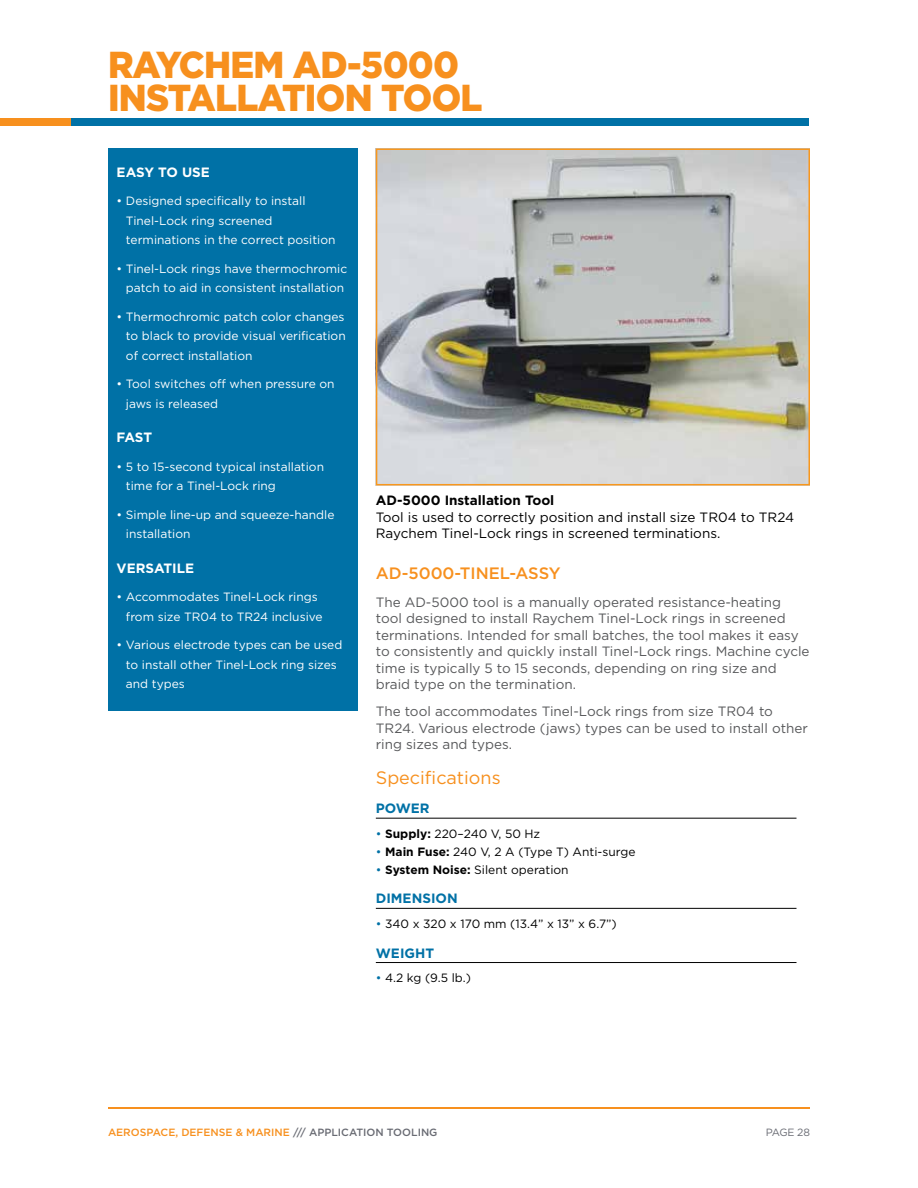
<style>
.page{position:relative;width:918px;height:1188px;background:#fff}
.page>*{position:absolute;margin:0;border:0;box-sizing:border-box;transform-origin:0 0}
.t1{font:900 37.5px/33px "Gotham";letter-spacing:-.02em;color:#f7901e;scale:.95 1}
.t2{font:18px "Gotham";color:#f7901e}
.t3{font:500 16.5px "Gotham";color:#f7901e}
.t4{font:13.5px/16.5px "Gotham";color:#58595b}
.t5{font:13.5px/16.5px "Gotham";color:#000}
.t6{font:700 13.5px "Gotham";color:#000}
.t7{font:700 13.5px "Gotham";color:#fff}
.t8{font:700 13.5px "Gotham";color:#0071a6}
.t9{font:12px/19.5px "Gotham";color:#fff}
.t10{font:12px "Gotham";color:#000}
.t11{font:500 10.5px "Gotham";color:#f7901e}
.t12{font:10.5px "Gotham";letter-spacing:-.04em;color:#696b73}
.s1{color:#0071a6}
.s2{font-weight:700}
.s3{color:#696b73}
</style>
<div class="page">
<hr style="left:917px;top:54px;width:1px;height:56px;background:#f7901e">
<hr style="left:108px;top:1107px;width:702px;height:1px;background:#f7901e">
<div style="left:71px;top:118px;width:738px;height:8px;background:#0071a6"></div>
<div style="left:0;top:118px;width:71px;height:8px;background:#f7901e"></div>
<div style="left:108px;top:149px;width:249px;height:562px;background:#0071a6"></div>
<img style="left:379px;top:151px;width:428px;height:331px">
<div style="left:376px;top:148px;width:434px;height:337px;border:2px solid #f8971d"></div>
<hr style="left:376px;top:818px;width:420px;height:1px;background:#000">
<hr style="left:376px;top:908px;width:420px;height:1px;background:#000">
<hr style="left:376px;top:962px;width:420px;height:1px;background:#000">
<h1 class="t1" style="left:108px;top:48px;width:396px">RAYCHEM AD-5000<br>INSTALLATION TOOL</h1>
<p class="t7" style="left:117px;top:163px;width:95px">EASY TO USE</p>
<p class="t9" style="left:126px;top:191px;width:211px;text-indent:-9px">• Designed specifically to install<br>Tinel-Lock ring screened terminations in the correct position</p>
<p class="t9" style="left:117px;top:258px;width:232px;text-align:center">• Tinel-Lock rings have thermochromic patch to aid in consistent installation</p>
<p class="t9" style="left:126px;top:306px;width:221px;text-align:justify;text-indent:-9px">• Thermochromic patch color changes to black to provide visual verification of correct installation</p>
<p class="t9" style="left:126px;top:374px;width:210px;text-indent:-9px">• Tool switches off when pressure on jaws is released</p>
<p class="t7" style="left:117px;top:428px;width:37px">FAST</p>
<p class="t9" style="left:126px;top:456px;width:200px;text-indent:-9px">• 5 to 15-second typical installation time for a Tinel-Lock ring</p>
<p class="t9" style="left:126px;top:504px;width:210px;text-indent:-9px">• Simple line-up and squeeze-handle installation</p>
<p class="t7" style="left:117px;top:559px;width:79px">VERSATILE</p>
<p class="t9" style="left:126px;top:587px;width:198px;text-indent:-9px">• Accommodates Tinel-Lock rings from size TR04 to TR24 inclusive</p>
<p class="t9" style="left:126px;top:635px;width:218px;text-indent:-9px">• Various electrode types can be used to install other Tinel-Lock ring sizes and types</p>
<p class="t6" style="left:376px;top:491px;width:180px">AD-5000 Installation Tool</p>
<p class="t5" style="left:376px;top:508px;width:420px">Tool is used to correctly position and install size TR04 to TR24<br>Raychem Tinel-Lock rings in screened terminations.</p>
<h3 class="t3" style="left:376px;top:563px;width:186px">AD-5000-TINEL-ASSY</h3>
<p class="t4" style="left:376px;top:593px;width:435px">The AD-5000 tool is a manually operated resistance-heating tool designed to install Raychem Tinel-Lock rings in screened terminations. Intended for small batches, the tool makes it easy to consistently and quickly install Tinel-Lock rings. Machine cycle time is typically 5 to 15 seconds, depending on ring size and braid type on the termination.</p>
<p class="t4" style="left:376px;top:703px;width:434px">The tool accommodates Tinel-Lock rings from size TR04 to<br>TR24. Various electrode (jaws) types can be used to install other ring sizes and types.</p>
<h2 class="t2" style="left:376px;top:766px;width:126px">Specifications</h2>
<p class="t8" style="left:376px;top:800px;width:55px">POWER</p>
<p class="t10" style="left:376px;top:826px;width:166px"><span class="s1">•</span> <span class="s2">Supply:</span> 220–240 V, 50 Hz</p>
<p class="t10" style="left:376px;top:844px;width:261px"><span class="s1">•</span> <span class="s2">Main Fuse:</span> 240 V, 2 A (Type T) Anti-surge</p>
<p class="t10" style="left:376px;top:862px;width:194px"><span class="s1">•</span> <span class="s2">System Noise:</span> Silent operation</p>
<p class="t8" style="left:376px;top:890px;width:83px">DIMENSION</p>
<p class="t10" style="left:376px;top:916px;width:242px"><span class="s1">•</span> 340 x 320 x 170 mm (13.4” x 13” x 6.7”)</p>
<p class="t8" style="left:376px;top:944px;width:60px">WEIGHT</p>
<p class="t10" style="left:376px;top:970px;width:97px"><span class="s1">•</span> 4.2 kg (9.5 lb.)</p>
<p class="t11" style="left:108px;top:1125px;width:331px">AEROSPACE, DEFENSE &amp; MARINE <span class="s3">/// APPLICATION TOOLING</span></p>
<p class="t12" style="left:766px;top:1125px;width:46px">PAGE 28</p>
</div>
